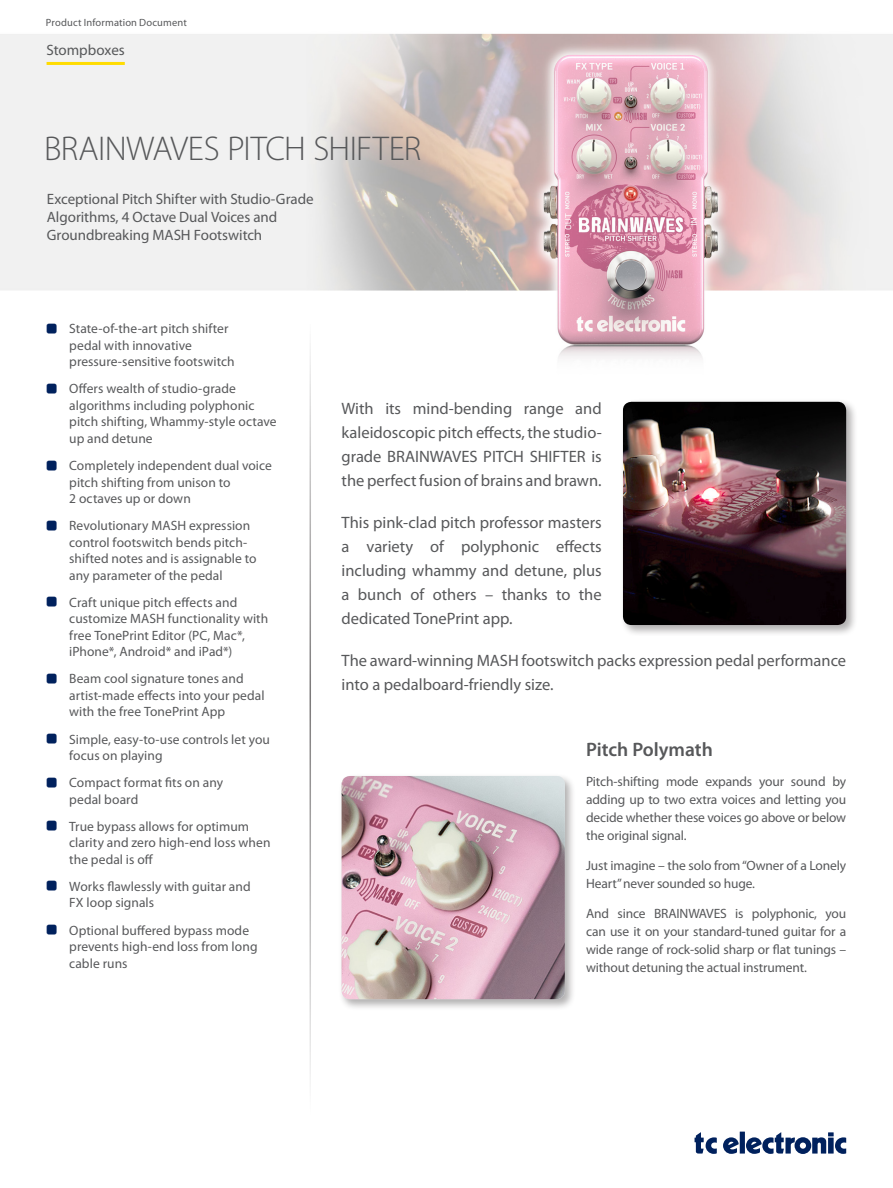
<style>
.page{position:relative;width:893px;height:1188px;background:#fff}
.page>*{position:absolute;margin:0;border:0;box-sizing:border-box;transform-origin:0 0}
._03_Description_Name{font:300 34.5px "Myriad Pro";letter-spacing:-.02em;color:#57585a}
._09_Body_Header_1{font:600 19.5px "Myriad Pro";color:#57585a}
._08_Standard_First_T{font:16.5px/24px "Myriad Pro";color:#57585a;text-align:justify}
._04_Product_Subhead{font:15px/18px "Myriad Pro";letter-spacing:-.005em;color:#57585a}
._01_Item_Group{font:15px "Myriad Pro";color:#57585a}
._05_PFI-Bullets_1{font:13.5px/16.5px "Myriad Pro";letter-spacing:.005em;color:#57585a}
._08_Standard_Text{font:13.5px/18px "Myriad Pro";letter-spacing:-.01em;color:#57585a;text-align:justify}
.t1{font:10.5px "Myriad Pro";letter-spacing:.015em;color:#57585a}
.s1{font-family:"SQF Cust Glyph Set 1 V1";font-size:20.25px;color:#00215d}
</style>
<div class="page">
<img style="left:0;top:33px;width:893px;height:1121px">
<div style="left:740px;top:1132px;width:5px;height:22px;background:#00215d"></div>
<svg style="left:694px;top:1132px;width:23px;height:22px"></svg>
<svg style="left:723px;top:1137px;width:16px;height:17px"></svg>
<svg style="left:746px;top:1132px;width:100px;height:22px"></svg>
<hr style="left:47px;top:62px;width:78px;height:3px;background:#ffdc01">
<hr style="left:309px;top:324px;width:2px;height:797px;background:#231f20">
<div style="left:620px;top:399px;width:237px;height:237px;background:#231f20;opacity:.35"></div>
<img style="left:623px;top:402px;width:223px;height:223px">
<div style="left:338px;top:773px;width:238px;height:237px;background:#231f20;opacity:.35"></div>
<img style="left:342px;top:776px;width:223px;height:223px">
<p class="t1" style="left:46px;top:16px;width:142px">Product Information Document</p>
<p class="_01_Item_Group" style="left:47px;top:40px;width:80px">Stompboxes</p>
<p class="_03_Description_Name" style="left:44px;top:130px;width:379px">BRAINWAVES PITCH SHIFTER</p>
<p class="_04_Product_Subhead" style="left:47px;top:190px;width:268px">Exceptional Pitch Shifter with Studio-Grade<br>Algorithms, 4 Octave Dual Voices and<br>Groundbreaking MASH Footswitch</p>
<p class="_05_PFI-Bullets_1" style="left:69px;top:320px;width:167px;text-indent:-22px"><span class="s1">#</span> State-of-the-art pitch shifter pedal with innovative pressure-sensitive footswitch</p>
<p class="_05_PFI-Bullets_1" style="left:69px;top:380px;width:209px;text-indent:-22px"><span class="s1">#</span> Offers wealth of studio-grade algorithms including polyphonic pitch shifting, Whammy-style octave up and detune</p>
<p class="_05_PFI-Bullets_1" style="left:69px;top:457px;width:204px;text-indent:-22px"><span class="s1">#</span> Completely independent dual voice pitch shifting from unison to<br>2 octaves up or down</p>
<p class="_05_PFI-Bullets_1" style="left:69px;top:517px;width:189px;text-indent:-22px"><span class="s1">#</span> Revolutionary MASH expression control footswitch bends pitch&shy;shifted notes and is assignable to any parameter of the pedal</p>
<p class="_05_PFI-Bullets_1" style="left:69px;top:594px;width:200px;text-indent:-22px"><span class="s1">#</span> Craft unique pitch effects and customize MASH functionality with free TonePrint Editor (PC, Mac*, iPhone*, Android* and iPad*)</p>
<p class="_05_PFI-Bullets_1" style="left:69px;top:670px;width:197px;text-indent:-22px"><span class="s1">#</span> Beam cool signature tones and artist-made effects into your pedal with the free TonePrint App</p>
<p class="_05_PFI-Bullets_1" style="left:69px;top:731px;width:202px;text-indent:-22px"><span class="s1">#</span> Simple, easy-to-use controls let you focus on playing</p>
<p class="_05_PFI-Bullets_1" style="left:69px;top:774px;width:155px;text-indent:-22px"><span class="s1">#</span> Compact format fits on any pedal board</p>
<p class="_05_PFI-Bullets_1" style="left:69px;top:818px;width:203px;text-indent:-22px"><span class="s1">#</span> True bypass allows for optimum clarity and zero high-end loss when the pedal is off</p>
<p class="_05_PFI-Bullets_1" style="left:69px;top:878px;width:183px;text-indent:-22px"><span class="s1">#</span> Works flawlessly with guitar and<br>FX loop signals</p>
<p class="_05_PFI-Bullets_1" style="left:69px;top:922px;width:190px;text-indent:-22px"><span class="s1">#</span> Optional buffered bypass mode prevents high-end loss from long cable runs</p>
<p class="_08_Standard_First_T" style="left:342px;top:396px;width:262px">With its mind-bending range and kaleidoscopic pitch effects, the studio&shy;grade BRAINWAVES PITCH SHIFTER is the perfect fusion of brains and brawn.</p>
<p class="_08_Standard_First_T" style="left:342px;top:510px;width:262px">This pink-clad pitch professor masters a variety of polyphonic effects including whammy and detune, plus a bunch of others – thanks to the dedicated TonePrint app.</p>
<p class="_08_Standard_First_T" style="left:342px;top:648px;width:506px">The award-winning MASH footswitch packs expression pedal performance into a pedalboard-friendly size.</p>
<p class="_09_Body_Header_1" style="left:586px;top:737px;width:128px">Pitch Polymath</p>
<p class="_08_Standard_Text" style="left:586px;top:772px;width:262px">Pitch-shifting mode expands your sound by adding up to two extra voices and letting you decide whether these voices go above or below the original signal.</p>
<p class="_08_Standard_Text" style="left:586px;top:856px;width:262px">Just imagine – the solo from “Owner of a Lonely<br>Heart” never sounded so huge.</p>
<p class="_08_Standard_Text" style="left:586px;top:904px;width:262px">And since BRAINWAVES is polyphonic, you can use it on your standard-tuned guitar for a wide range of rock-solid sharp or flat tunings – without detuning the actual instrument.</p>
</div>
